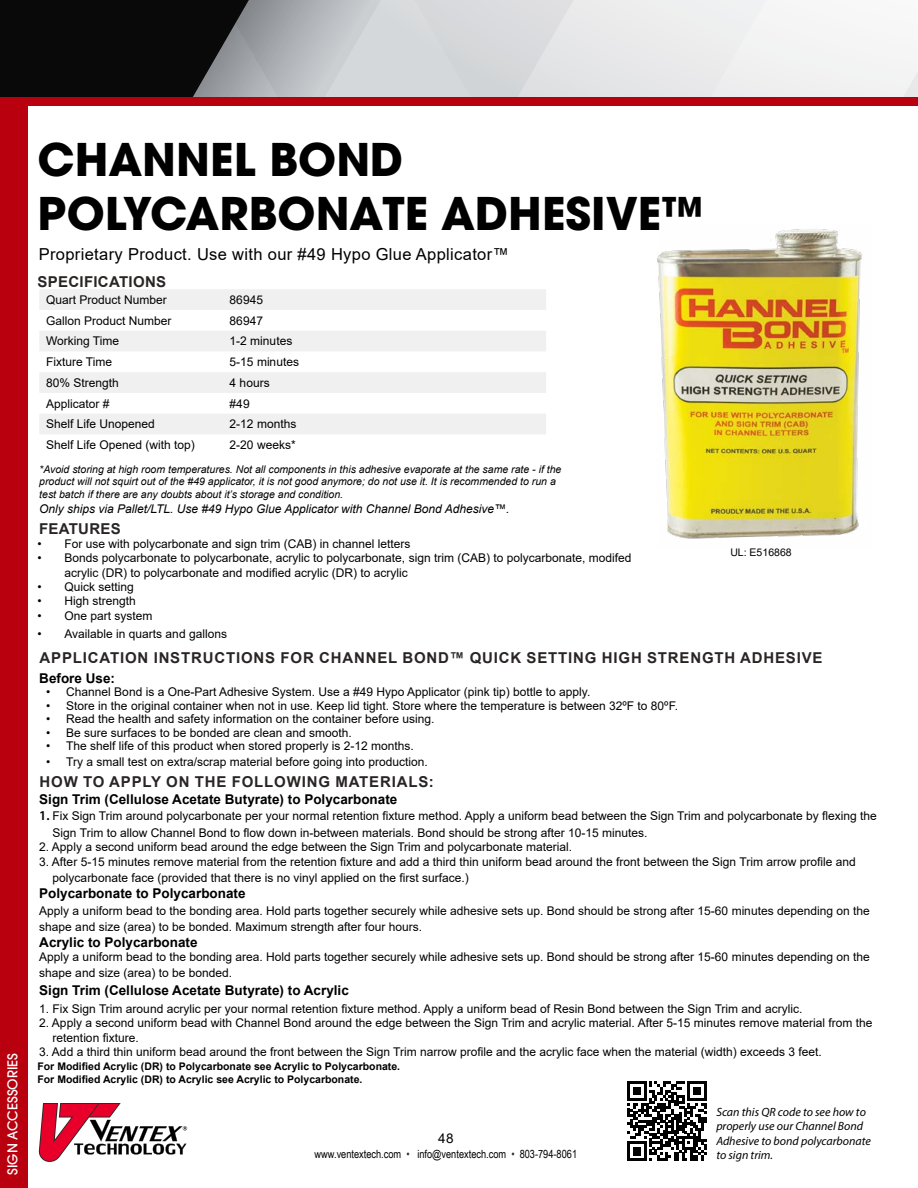
<style>
.page{position:relative;width:918px;height:1188px;background:#fff}
.page>*{position:absolute;margin:0;border:0;box-sizing:border-box;transform-origin:0 0}
.t1{font:700 44.7px/53.7px "ITC Avant Garde Pro";color:#000}
.t2{font:16.5px "Arial";letter-spacing:.02em;color:#000}
.t3{font:700 15px "Arial";letter-spacing:.055em;color:#292524}
.t4{font:700 15px "Arial";letter-spacing:.02em;color:#292524}
.t5{font:700 13.5px "Arial";color:#000}
.t6{font:500 13.5px "ITC Avant Garde Pro";color:#fff}
.t7{font:13.35px "Arial";color:#000}
.t8{font:12px/16.2px "Arial";color:#000}
.t9{font:italic 12px/14.4px "Myriad Pro";color:#000}
.t10{font:italic 12px "Arial";color:#000}
.t11{font:11.25px "Arial Narrow";color:#000}
.t12{font:italic 10.5px/12.6px "Arial";color:#000}
.t13{font:700 10.5px/12.6px "Arial";color:#000}
.t14{font:10.5px "Arial";color:#000}
.s1{font-family:"Myriad Pro";font-weight:600;font-size:13.5px}
.s2{color:#322f2a}
</style>
<div class="page">
<img style="left:657px;top:229px;width:205px;height:310px">
<div style="left:0;top:0;width:27px;height:1188px;background:#b8000e"></div>
<svg style="left:0;top:0;width:918px;height:98px"></svg>
<div style="left:0;top:98px;width:918px;height:8px;background:#b8000e"></div>
<svg style="left:627px;top:1082px;width:79px;height:79px"></svg>
<svg style="left:39px;top:1103px;width:148px;height:59px"></svg>
<svg style="left:39px;top:289px;width:507px;height:145px;fill:#f0f0f1"></svg>
<p class="t6" style="left:4px;top:1175px;width:123px;rotate:-90deg">SIGN ACCESSORIES</p>
<h1 class="t1" style="left:38px;top:132px;width:668px">CHANNEL BOND<br>POLYCARBONATE ADHESIVE™</h1>
<h2 class="t2" style="left:39px;top:242px;width:472px">Proprietary Product. Use with our #49 Hypo Glue Applicator™</h2>
<p class="t4" style="left:38px;top:271px;width:130px">SPECIFICATIONS</p>
<p class="t8" style="left:46px;top:292px;width:122px">Quart Product Number</p>
<p class="t8" style="left:230px;top:292px;width:35px">86945</p>
<p class="t8" style="left:46px;top:312px;width:127px">Gallon Product Number</p>
<p class="t8" style="left:230px;top:312px;width:35px">86947</p>
<p class="t8" style="left:46px;top:333px;width:75px">Working Time</p>
<p class="t8" style="left:230px;top:333px;width:64px">1-2 minutes</p>
<p class="t8" style="left:46px;top:354px;width:68px">Fixture Time</p>
<p class="t8" style="left:230px;top:354px;width:71px">5-15 minutes</p>
<p class="t8" style="left:46px;top:375px;width:74px">80% Strength</p>
<p class="t8" style="left:230px;top:375px;width:42px">4 hours</p>
<p class="t8" style="left:46px;top:395px;width:65px">Applicator #</p>
<p class="t8" style="left:230px;top:395px;width:22px">#49</p>
<p class="t8" style="left:46px;top:416px;width:110px">Shelf Life Unopened</p>
<p class="t8" style="left:230px;top:416px;width:68px">2-12 months</p>
<p class="t8" style="left:46px;top:437px;width:150px">Shelf Life Opened (with top)</p>
<p class="t8" style="left:230px;top:437px;width:68px">2-20 weeks*</p>
<p class="t12" style="left:39px;top:463px;width:524px">*Avoid storing at high room temperatures. Not all components in this adhesive evaporate at the same rate - if the product will not squirt out of the #49 applicator, it is not good anymore; do not use it. It is recommended to run a test batch if there are any doubts about it’s storage and condition.</p>
<p class="t10" style="left:39px;top:501px;width:472px">Only ships via Pallet/LTL. Use #49 Hypo Glue Applicator with Channel Bond Adhesive™.</p>
<p class="t4" style="left:39px;top:519px;width:83px">FEATURES</p>
<p class="t8" style="left:38px;top:535px;width:375px">• For use with polycarbonate and sign trim (CAB) in channel letters</p>
<p class="t8" style="left:64px;top:551px;width:568px;line-height:14.4px;text-indent:-27px">• Bonds polycarbonate to polycarbonate, acrylic to polycarbonate, sign trim (CAB) to polycarbonate, modifed acrylic (DR) to polycarbonate and modified acrylic (DR) to acrylic</p>
<p class="t8" style="left:38px;top:579px;width:98px">• Quick setting</p>
<p class="t8" style="left:38px;top:593px;width:100px">• High strength</p>
<p class="t8" style="left:38px;top:607px;width:117px">• One part system</p>
<p class="t8" style="left:38px;top:625px;width:191px">• Available in quarts and gallons</p>
<p class="t14" style="left:730px;top:545px;width:63px">UL: E516868</p>
<p class="t3" style="left:40px;top:647px;width:785px">APPLICATION INSTRUCTIONS FOR CHANNEL BOND™ QUICK SETTING HIGH STRENGTH ADHESIVE</p>
<p class="t5" style="left:39px;top:668px;width:77px">Before Use:</p>
<p class="t8" style="left:46px;top:684px;width:546px">• Channel Bond is a One-Part Adhesive System. Use a #49 Hypo Applicator (pink tip) bottle to apply.</p>
<p class="t8" style="left:46px;top:697px;width:634px">• Store in the original container when not in use. Keep lid tight. Store where the temperature is between 32ºF to 80ºF.</p>
<p class="t8" style="left:46px;top:711px;width:390px">• Read the health and safety information on the container before using.</p>
<p class="t8" style="left:46px;top:724px;width:307px">• Be sure surfaces to be bonded are clean and smooth.</p>
<p class="t8" style="left:46px;top:738px;width:369px">• The shelf life of this product when stored properly is 2-12 months.</p>
<p class="t8" style="left:46px;top:754px;width:383px">• Try a small test on extra/scrap material before going into production.</p>
<p class="t3" style="left:40px;top:771px;width:396px">HOW TO APPLY ON THE FOLLOWING MATERIALS:</p>
<p class="t5" style="left:39px;top:789px;width:360px">Sign Trim (Cellulose Acetate Butyrate) to Polycarbonate</p>
<p class="t8" style="left:53px;top:808px;width:826px;text-indent:-13px"><span class="s1">1.</span> Fix Sign Trim around polycarbonate per your normal retention fixture method. Apply a uniform bead between the Sign Trim and polycarbonate by flexing the<br>Sign Trim to allow Channel Bond to flow down in-between materials. Bond should be strong after 10-15 minutes.</p>
<p class="t8" style="left:39px;top:839px;width:534px">2. Apply a second uniform bead around the edge between the Sign Trim and polycarbonate material.</p>
<p class="t8" style="left:53px;top:853px;width:805px;text-indent:-13px">3. After 5-15 minutes remove material from the retention fixture and add a third thin uniform bead around the front between the Sign Trim arrow profile and polycarbonate face (provided that there is no vinyl applied on the first surface.)</p>
<p class="t5" style="left:39px;top:884px;width:208px">Polycarbonate to Polycarbonate</p>
<p class="t8" style="left:39px;top:902px;width:832px">Apply a uniform bead to the bonding area. Hold parts together securely while adhesive sets up. Bond should be strong after 15-60 minutes depending on the shape and size (area) to be bonded. Maximum strength after four hours.</p>
<p class="t5" style="left:39px;top:933px;width:160px">Acrylic to Polycarbonate</p>
<p class="t8" style="left:39px;top:948px;width:832px">Apply a uniform bead to the bonding area. Hold parts together securely while adhesive sets up. Bond should be strong after 15-60 minutes depending on the shape and size (area) to be bonded.</p>
<p class="t5" style="left:39px;top:981px;width:311px">Sign Trim (Cellulose Acetate Butyrate) to Acrylic</p>
<p class="t8" style="left:39px;top:1000px;width:765px">1. Fix Sign Trim around acrylic per your normal retention fixture method. Apply a uniform bead of Resin Bond between the Sign Trim and acrylic.</p>
<p class="t8" style="left:53px;top:1016px;width:821px;line-height:14.4px;text-indent:-13px">2. Apply a second uniform bead with Channel Bond around the edge between the Sign Trim and acrylic material. After 5-15 minutes remove material from the retention fixture.</p>
<p class="t8" style="left:39px;top:1044px;width:784px">3. Add a third thin uniform bead around the front between the Sign Trim narrow profile and the acrylic face when the material (width) exceeds 3 feet.</p>
<p class="t13" style="left:38px;top:1060px;width:364px">For Modified Acrylic (DR) to Polycarbonate see Acrylic to Polycarbonate.<br>For Modified Acrylic (DR) to Acrylic see Acrylic to Polycarbonate.</p>
<p class="t7" style="left:438px;top:1130px;width:17px">48</p>
<p class="t11" style="left:315px;top:1146px;width:264px">www.ventextech.com <span class="s2">•</span> info@ventextech.com <span class="s2">•</span> 803-794-8061</p>
<p class="t9" style="left:716px;top:1105px;width:156px">Scan this QR code to see how to properly use our Channel Bond<br>Adhesive to bond polycarbonate to sign trim.</p>
</div>
